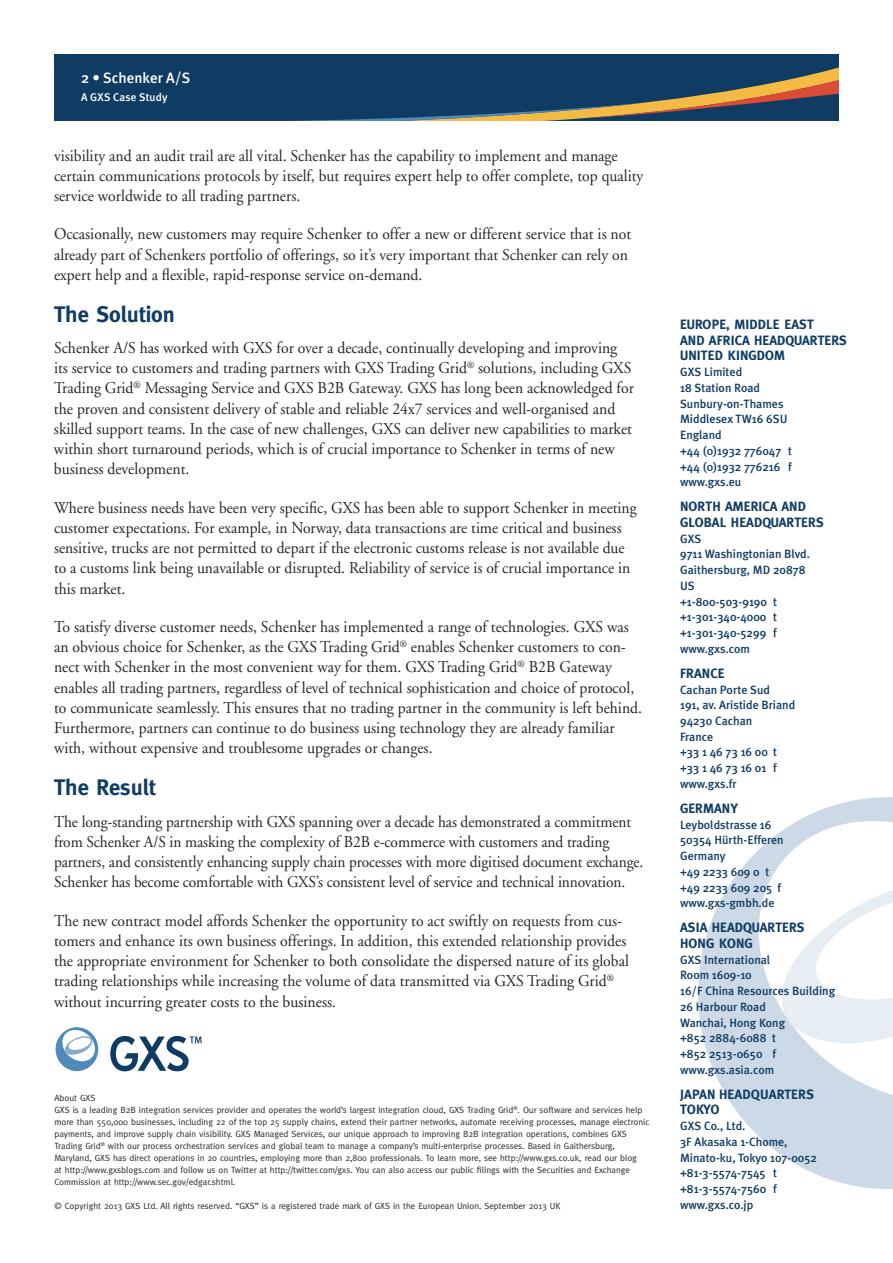
<style>
.page{position:relative;width:893px;height:1263px;background:#fff}
.page>*{position:absolute;margin:0;border:0;box-sizing:border-box;transform-origin:0 0}
.t1{font:700 22.5px "Meta";color:#103c64}
.t2{font:16.5px/20.2px "Adobe Garamond";color:#262527;scale:.95 1}
.t3{font:16.5px/20.2px "Adobe Garamond";color:#262527;scale:.94 1}
.t4{font:16.5px/20.2px "Adobe Garamond";color:#262527;scale:.93 1}
.t5{font:500 15px "Meta Plus";color:#fff}
.t6{font:700 13.5px/15.8px "Meta";letter-spacing:.01em;color:#103c64}
.t7{font:700 13.5px/15.8px "Meta";letter-spacing:.01em;color:#103c64}
.t8{font:500 12px/15.8px "Meta Plus";color:#103c64}
.t9{font:500 11.25px "Meta Plus";letter-spacing:.01em;color:#fff}
.t10{font:9px/12px "Meta";color:#262527}
</style>
<div class="page">
<div style="left:54px;top:54px;width:785px;height:66px;background:#103c64"></div>
<svg style="left:338px;top:67px;width:501px;height:53px"></svg>
<svg style="left:698px;top:797px;width:195px;height:392px;fill:#ccdae7"></svg>
<svg style="left:765px;top:865px;width:128px;height:190px"></svg>
<svg style="left:56px;top:1027px;width:42px;height:44px"></svg>
<svg style="left:110px;top:1035px;width:92px;height:37px"></svg>
<p class="t5" style="left:81px;top:69px;width:111px">2 • Schenker A/S</p>
<p class="t9" style="left:81px;top:90px;width:88px">A GXS Case Study</p>
<p class="t2" style="left:54px;top:146px;width:622px">visibility and an audit trail are all vital. Schenker has the capability to implement and manage certain communications protocols by itself, but requires expert help to offer complete, top quality service worldwide to all trading partners.</p>
<p class="t2" style="left:54px;top:224px;width:609px">Occasionally, new customers may require Schenker to offer a new or different service that is not already part of Schenkers portfolio of offerings, so it’s very important that Schenker can rely on expert help and a flexible, rapid-response service on-demand.</p>
<h1 class="t1" style="left:54px;top:301px;width:122px">THE SOLUTION</h1>
<p class="t2" style="left:54px;top:338px;width:612px">Schenker A/S has worked with GXS for over a decade, continually developing and improving its service to customers and trading partners with GXS Trading Grid<sup>®</sup> solutions, including GXS Trading Grid<sup>®</sup> Messaging Service and GXS B2B Gateway. GXS has long been acknowledged for the proven and consistent delivery of stable and reliable 24x7 services and well-organised and skilled support teams. In the case of new challenges, GXS can deliver new capabilities to market within short turnaround periods, which is of crucial importance to Schenker in terms of new business development.</p>
<p class="t3" style="left:54px;top:498px;width:621px">Where business needs have been very specific, GXS has been able to support Schenker in meeting customer expectations. For example, in Norway, data transactions are time critical and business sensitive, trucks are not permitted to depart if the electronic customs release is not available due to a customs link being unavailable or disrupted. Reliability of service is of crucial importance in this market.</p>
<p class="t2" style="left:54px;top:617px;width:621px">To satisfy diverse customer needs, Schenker has implemented a range of technologies. GXS was an obvious choice for Schenker, as the GXS Trading Grid<sup>®</sup> enables Schenker customers to con&shy;nect with Schenker in the most convenient way for them. GXS Trading Grid<sup>®</sup> B2B Gateway enables all trading partners, regardless of level of technical sophistication and choice of protocol, to communicate seamlessly. This ensures that no trading partner in the community is left behind.<br>Furthermore, partners can continue to do business using technology they are already familiar with, without expensive and troublesome upgrades or changes.</p>
<h1 class="t1" style="left:54px;top:775px;width:103px">THE RESULT</h1>
<p class="t4" style="left:54px;top:811px;width:635px">The long-standing partnership with GXS spanning over a decade has demonstrated a commitment from Schenker A/S in masking the complexity of B2B e-commerce with customers and trading partners, and consistently enhancing supply chain processes with more digitised document exchange.<br>Schenker has become comfortable with GXS’s consistent level of service and technical innovation.</p>
<p class="t2" style="left:54px;top:910px;width:607px">The new contract model affords Schenker the opportunity to act swiftly on requests from cus&shy;tomers and enhance its own business offerings. In addition, this extended relationship provides the appropriate environment for Schenker to both consolidate the dispersed nature of its global trading relationships while increasing the volume of data transmitted via GXS Trading Grid<sup>® </sup>without incurring greater costs to the business.</p>
<p class="t10" style="left:54px;top:1092px;width:596px">About GXS<br>GXS is a leading B2B integration services provider and operates the world’s largest integration cloud, GXS Trading Grid<sup>®</sup>. Our software and services help more than 550,000 businesses, including 22 of the top 25 supply chains, extend their partner networks, automate receiving processes, manage electronic payments, and improve supply chain visibility. GXS Managed Services, our unique approach to improving B2B integration operations, combines GXS Trading Grid<sup>®</sup> with our process orchestration services and global team to manage a company’s multi-enterprise processes. Based in Gaithersburg, Maryland, GXS has direct operations in 20 countries, employing more than 2,800 professionals. To learn more, see http://www.gxs.co.uk, read our blog<br>at http://www.gxsblogs.com and follow us on Twitter at http://twitter.com/gxs. You can also access our public filings with the Securities and Exchange Commission at http://www.sec.gov/edgar.shtml.</p>
<p class="t10" style="left:54px;top:1200px;width:507px">© Copyright 2013 GXS Ltd. All rights reserved. “GXS” is a registered trade mark of GXS in the European Union. September 2013 UK</p>
<p class="t6" style="left:680px;top:316px;width:168px">EUROPE, MIDDLE EAST<br>AND AFRICA HEADQUARTERS<br>UNITED KINGDOM</p>
<p class="t8" style="left:680px;top:364px;width:113px">GXS Limited<br>18 Station Road<br>Sunbury-on-Thames<br>Middlesex TW16 6SU<br>England<br>+44 (0)1932 776047 t +44 (0)1932 776216 f www.gxs.eu</p>
<p class="t6" style="left:680px;top:499px;width:18px">NORTH</p>
<p class="t6" style="left:725px;top:499px;width:17px">AMERICA</p>
<p class="t6" style="left:781px;top:499px;width:10px">AND</p>
<p class="t6" style="left:680px;top:514px;width:17px">GLOBAL</p>
<p class="t6" style="left:731px;top:514px;width:18px">HEADQUARTERS</p>
<p class="t8" style="left:680px;top:531px;width:131px">GXS<br>9711 Washingtonian Blvd.<br>Gaithersburg, MD 20878<br>US<br>+1-800-503-9190 t +1-301-340-4000 t +1-301-340-5299 f www.gxs.com</p>
<p class="t6" style="left:680px;top:665px;width:15px">FRANCE</p>
<p class="t8" style="left:680px;top:681px;width:117px">Cachan Porte Sud<br>191, av. Aristide Briand<br>94230 Cachan<br>France<br>+33 1 46 73 16 00 t +33 1 46 73 16 01 f www.gxs.fr</p>
<p class="t6" style="left:680px;top:800px;width:18px">GERMAN</p>
<p class="t6" style="left:730px;top:800px;width:9px">Y</p>
<p class="t8" style="left:680px;top:816px;width:105px">Leyboldstrasse 16<br>50354 Hürth-Efferen<br>Germany<br>+49 2233 609 0 t +49 2233 609 205 f www.gxs-gmbh.de</p>
<p class="t6" style="left:680px;top:919px;width:126px">ASIA HEADQUARTERS<br>HONG KONG</p>
<p class="t8" style="left:680px;top:951px;width:157px">GXS International<br>Room 1609-10<br>16/F China Resources Building<br>26 Harbour Road<br>Wanchai, Hong Kong<br>+852 2884-6088 t<br>+852 2513-0650 f www.gxs.asia.com</p>
<p class="t7" style="left:680px;top:1086px;width:135px">JAPAN HEADQUARTERS<br>TOKYO</p>
<p class="t8" style="left:680px;top:1118px;width:138px">GXS Co., Ltd.<br>3F Akasaka 1-Chome,<br>Minato-ku, Tokyo 107-0052 +81-3-5574-7545 t +81-3-5574-7560 f www.gxs.co.jp</p>
</div>
